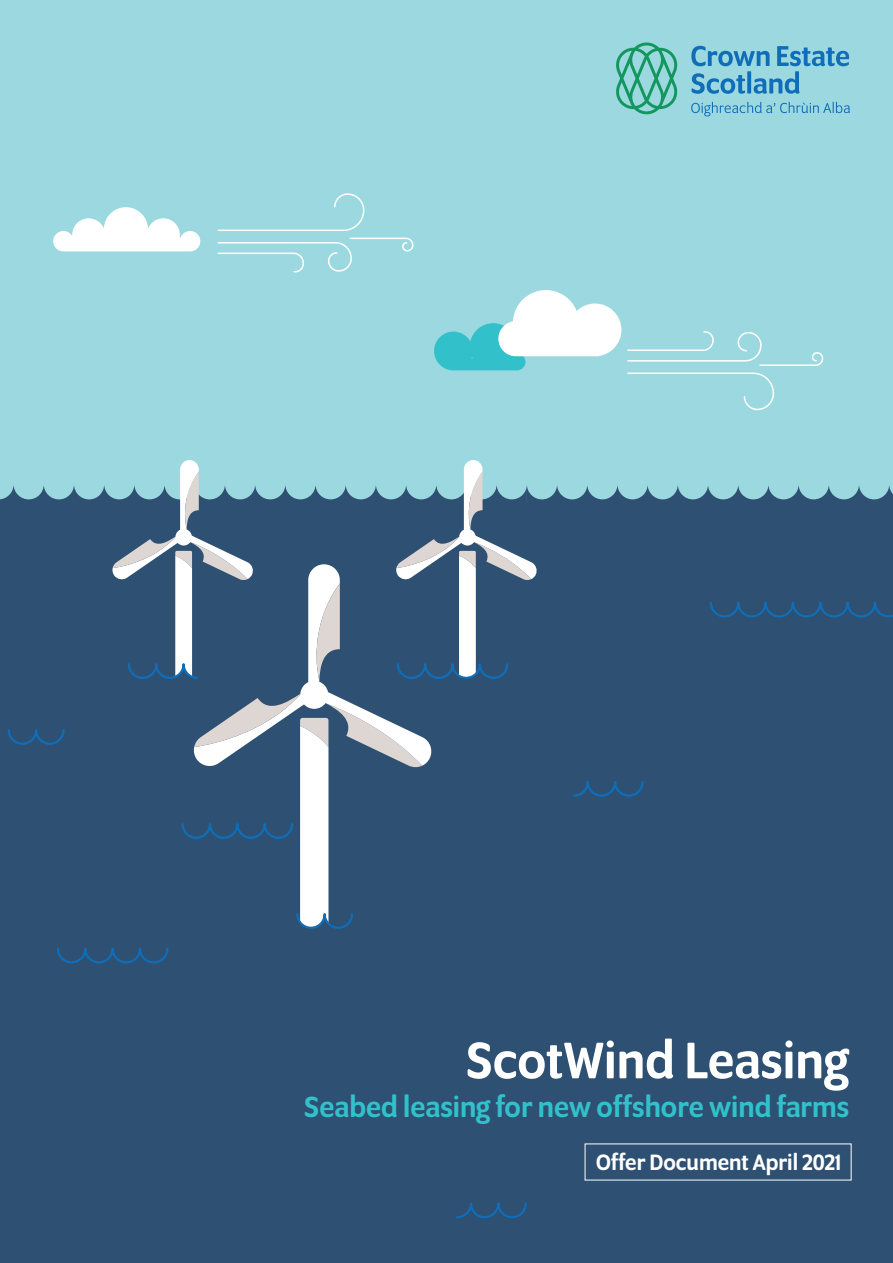
<style>
.page{position:relative;width:893px;height:1263px;background:#fff}
.page>*{position:absolute;margin:0;border:0;box-sizing:border-box;transform-origin:0 0}
.header_2{font:500 55.5px "Program OT";color:#fff}
.header_2-2{font:500 31.5px "Program OT";color:#32c0cb}
.header_2-3{font:500 24px "Program OT";color:#fff}
</style>
<div class="page">
<div style="left:0;top:174px;width:893px;height:1089px;background:#2e5072"></div>
<div style="left:0;top:0;width:893px;height:502px;background:#9cd8df"></div>
<svg style="left:456px;top:1202px;width:71px;height:17px"></svg>
<svg style="left:0;top:460px;width:893px;height:504px"></svg>
<svg style="left:53px;top:207px;width:147px;height:44px"></svg>
<svg style="left:217px;top:193px;width:197px;height:80px"></svg>
<svg style="left:434px;top:290px;width:390px;height:121px"></svg>
<svg style="left:691px;top:46px;width:158px;height:48px"></svg>
<svg style="left:691px;top:102px;width:159px;height:14px"></svg>
<svg style="left:616px;top:43px;width:62px;height:71px"></svg>
<p class="header_2" style="left:466px;top:1029px;width:384px">ScotWind Leasing</p>
<p class="header_2-2" style="left:304px;top:1089px;width:546px">Seabed leasing for new offshore wind farms</p>
<p class="header_2-3" style="left:596px;top:1149px;width:246px">Offer Document April 2021</p>
</div>
